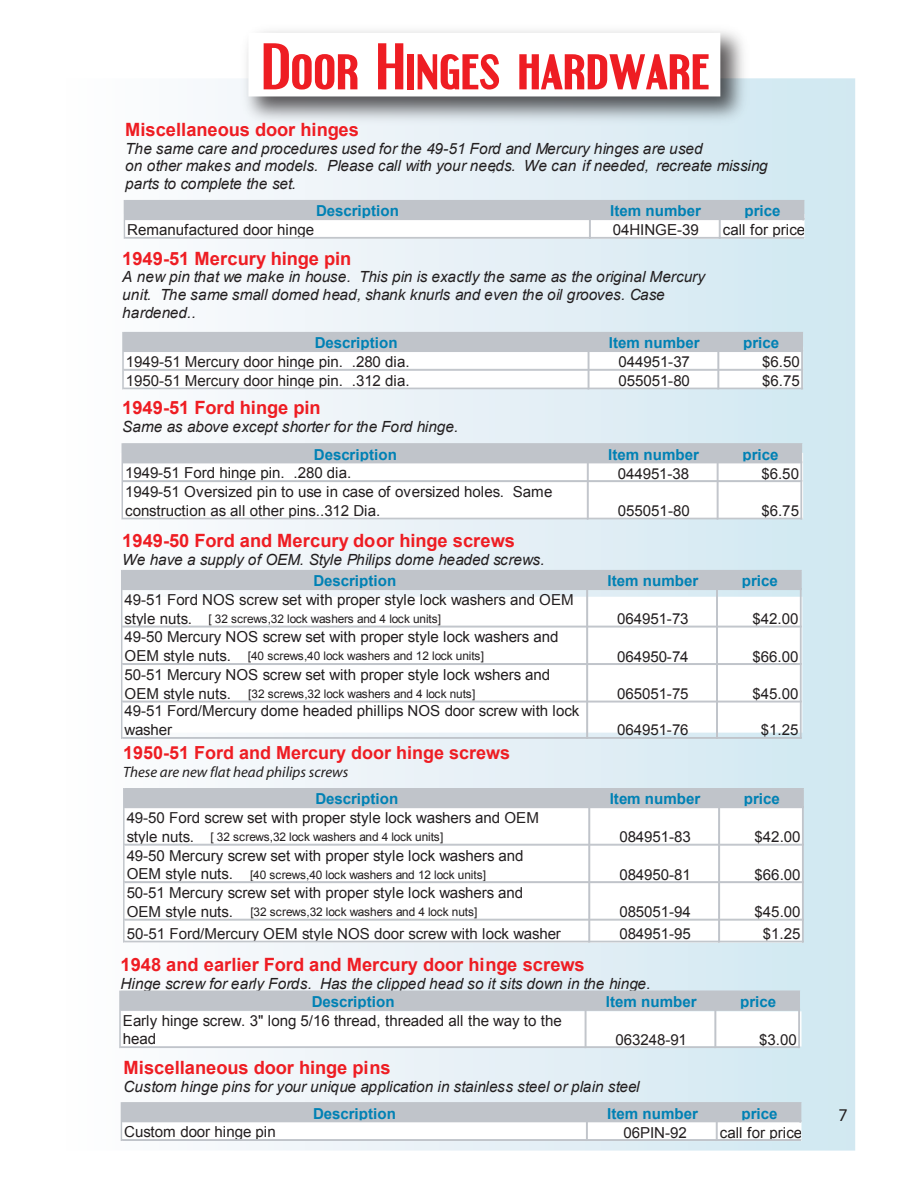
<style>
.page{position:relative;width:918px;height:1188px;background:#fff}
.page>*{position:absolute;margin:0;border:0;box-sizing:border-box;transform-origin:0 0}
.t1{font:700 54.9px "Engebrechtre";color:#ee1d23}
.t2{font:700 18.3px "Arial";color:#ee1d23}
.t3{font:700 18px "Arial";color:#ee1d23}
.t4{font:18px "Myriad";color:#231f20}
.t5{font:italic 15.45px/17.5px "Arial";letter-spacing:.015em;color:#231f20}
.t6{font:15.15px/18.8px "Arial";letter-spacing:-.01em;color:#231f20}
.t7{font:700 15.15px "Arial";color:#0081b4}
.t8{font:italic 15px "Myriad";color:#231f20}
.t9{font:11.85px "Arial";letter-spacing:-.01em;color:#231f20}
.s1{font-size:15.15px}
</style>
<div class="page">
<div style="left:62px;top:78px;width:793px;height:1073px;background:linear-gradient(to right,#fffdfe,#d0e7f1)"></div>
<img style="left:236px;top:30px;width:519px;height:101px">
<div style="left:248px;top:33px;width:472px;height:63px;background:#fff"></div>
<svg style="left:121px;top:1102px;width:681px;height:39px"></svg>
<hr style="left:122px;top:1140px;width:679px;height:1px;background:#c0c4ca">
<svg style="left:124px;top:200px;width:681px;height:39px"></svg>
<hr style="left:125px;top:237px;width:679px;height:2px;background:#c0c4ca">
<svg style="left:122px;top:332px;width:681px;height:58px"></svg>
<hr style="left:124px;top:388px;width:679px;height:2px;background:#c0c4ca">
<svg style="left:122px;top:443px;width:680px;height:77px"></svg>
<hr style="left:123px;top:518px;width:679px;height:2px;background:#c0c4ca">
<svg style="left:119px;top:991px;width:681px;height:57px"></svg>
<hr style="left:121px;top:1047px;width:679px;height:1px;background:#c0c4ca">
<svg style="left:123px;top:788px;width:681px;height:155px"></svg>
<hr style="left:125px;top:941px;width:679px;height:2px;background:#c0c4ca">
<svg style="left:121px;top:570px;width:681px;height:169px"></svg>
<hr style="left:122px;top:737px;width:680px;height:2px;background:#c0c4ca">
<h1 class="t1" style="left:262px;top:32px;width:449px">Door Hinges hardware</h1>
<p class="t2" style="left:125px;top:118px;width:236px">Miscellaneous door hinges</p>
<p class="t5" style="left:125px;top:140px;width:644px">The same care and procedures used for the 49-51 Ford and Mercury hinges are used<br>on other makes and models. Please call with your nee,ds. We can if needed, recreate missing parts to complete the set.</p>
<p class="t7" style="left:316px;top:201px;width:84px">Description</p>
<p class="t7" style="left:610px;top:201px;width:92px">Item number</p>
<p class="t7" style="left:744px;top:201px;width:38px">price</p>
<p class="t6" style="left:127px;top:220px;width:188px">Remanufactured door hinge</p>
<p class="t6" style="left:613px;top:221px;width:88px">04HINGE-39</p>
<p class="t6" style="left:723px;top:221px;width:84px">call for price</p>
<p class="t2" style="left:122px;top:246px;width:231px">1949-51 Mercury hinge pin</p>
<p class="t5" style="left:122px;top:268px;width:584px">A new pin that we make in house. This pin is exactly the same as the original Mercury unit. The same small domed head, shank knurls and even the oil grooves. Case hardened..</p>
<p class="t7" style="left:315px;top:333px;width:84px">Description</p>
<p class="t7" style="left:609px;top:333px;width:92px">Item number</p>
<p class="t7" style="left:743px;top:333px;width:38px">price</p>
<p class="t6" style="left:126px;top:352px;width:285px">1949-51 Mercury door hinge pin. .280 dia.</p>
<p class="t6" style="left:619px;top:353px;width:73px">044951-37</p>
<p class="t6" style="left:762px;top:353px;width:39px">$6.50</p>
<p class="t6" style="left:126px;top:371px;width:285px">1950-51 Mercury door hinge pin. .312 dia.</p>
<p class="t6" style="left:619px;top:371px;width:73px">055051-80</p>
<p class="t6" style="left:762px;top:371px;width:39px">$6.75</p>
<p class="t2" style="left:122px;top:396px;width:200px">1949-51 Ford hinge pin</p>
<p class="t5" style="left:122px;top:418px;width:338px">Same as above except shorter for the Ford hinge.</p>
<p class="t7" style="left:314px;top:444px;width:84px">Description</p>
<p class="t7" style="left:608px;top:444px;width:92px">Item number</p>
<p class="t7" style="left:742px;top:444px;width:38px">price</p>
<p class="t6" style="left:125px;top:464px;width:228px">1949-51 Ford hinge pin. .280 dia.</p>
<p class="t6" style="left:618px;top:464px;width:73px">044951-38</p>
<p class="t6" style="left:761px;top:464px;width:39px">$6.50</p>
<p class="t6" style="left:125px;top:482px;width:429px">1949-51 Oversized pin to use in case of oversized holes. Same construction as all other pins..312 Dia.</p>
<p class="t6" style="left:618px;top:502px;width:73px">055051-80</p>
<p class="t6" style="left:761px;top:502px;width:39px">$6.75</p>
<p class="t2" style="left:122px;top:529px;width:394px">1949-50 Ford and Mercury door hinge screws</p>
<p class="t5" style="left:122px;top:551px;width:424px">We have a supply of OEM. Style Philips dome headed screws.</p>
<p class="t7" style="left:313px;top:571px;width:84px">Description</p>
<p class="t7" style="left:608px;top:571px;width:92px">Item number</p>
<p class="t7" style="left:742px;top:571px;width:38px">price</p>
<p class="t6" style="left:125px;top:590px;width:451px">49-51 Ford NOS screw set with proper style lock washers and OEM</p>
<p class="t9" style="left:125px;top:611px;width:318px"><span class="s1">style nuts.</span> [ 32 screws,32 lock washers and 4 lock units]</p>
<p class="t6" style="left:617px;top:610px;width:73px">064951-73</p>
<p class="t6" style="left:753px;top:610px;width:48px">$42.00</p>
<p class="t6" style="left:125px;top:628px;width:435px">49-50 Mercury NOS screw set with proper style lock washers and</p>
<p class="t9" style="left:125px;top:649px;width:361px"><span class="s1">OEM style nuts.</span> [40 screws,40 lock washers and 12 lock units]</p>
<p class="t6" style="left:617px;top:647px;width:73px">064950-74</p>
<p class="t6" style="left:753px;top:647px;width:48px">$66.00</p>
<p class="t6" style="left:125px;top:665px;width:427px">50-51 Mercury NOS screw set with proper style lock wshers and</p>
<p class="t9" style="left:125px;top:686px;width:352px"><span class="s1">OEM style nuts.</span> [32 screws,32 lock washers and 4 lock nuts]</p>
<p class="t6" style="left:617px;top:684px;width:73px">065051-75</p>
<p class="t6" style="left:753px;top:684px;width:48px">$45.00</p>
<p class="t6" style="left:125px;top:702px;width:456px">49-51 Ford/Mercury dome headed phillips NOS door screw with lock washer</p>
<p class="t6" style="left:617px;top:721px;width:73px">064951-76</p>
<p class="t6" style="left:761px;top:721px;width:39px">$1.25</p>
<p class="t3" style="left:123px;top:741px;width:389px">1950-51 Ford and Mercury door hinge screws</p>
<p class="t8" style="left:123px;top:765px;width:227px">These are new flat head philips screws</p>
<p class="t7" style="left:315px;top:789px;width:84px">Description</p>
<p class="t7" style="left:610px;top:789px;width:92px">Item number</p>
<p class="t7" style="left:744px;top:789px;width:38px">price</p>
<p class="t6" style="left:127px;top:809px;width:414px">49-50 Ford screw set with proper style lock washers and OEM</p>
<p class="t9" style="left:127px;top:829px;width:318px"><span class="s1">style nuts.</span> [ 32 screws,32 lock washers and 4 lock units]</p>
<p class="t6" style="left:619px;top:828px;width:73px">084951-83</p>
<p class="t6" style="left:755px;top:828px;width:48px">$42.00</p>
<p class="t6" style="left:127px;top:846px;width:398px">49-50 Mercury screw set with proper style lock washers and</p>
<p class="t9" style="left:127px;top:867px;width:361px"><span class="s1">OEM style nuts.</span> [40 screws,40 lock washers and 12 lock units]</p>
<p class="t6" style="left:619px;top:865px;width:73px">084950-81</p>
<p class="t6" style="left:755px;top:865px;width:48px">$66.00</p>
<p class="t6" style="left:127px;top:883px;width:398px">50-51 Mercury screw set with proper style lock washers and</p>
<p class="t9" style="left:127px;top:904px;width:352px"><span class="s1">OEM style nuts.</span> [32 screws,32 lock washers and 4 lock nuts]</p>
<p class="t6" style="left:619px;top:903px;width:73px">085051-94</p>
<p class="t6" style="left:755px;top:903px;width:48px">$45.00</p>
<p class="t6" style="left:127px;top:924px;width:436px">50-51 Ford/Mercury OEM style NOS door screw with lock washer</p>
<p class="t6" style="left:619px;top:925px;width:73px">084951-95</p>
<p class="t6" style="left:763px;top:925px;width:39px">$1.25</p>
<p class="t2" style="left:121px;top:953px;width:466px">1948 and earlier Ford and Mercury door hinge screws</p>
<p class="t5" style="left:121px;top:975px;width:532px">Hinge screw for early Fords. Has the clipped head so it sits down in the hinge.</p>
<p class="t7" style="left:312px;top:992px;width:84px">Description</p>
<p class="t7" style="left:606px;top:992px;width:92px">Item number</p>
<p class="t7" style="left:740px;top:992px;width:38px">price</p>
<p class="t6" style="left:123px;top:1011px;width:440px">Early hinge screw. 3" long 5/16 thread, threaded all the way to the head</p>
<p class="t6" style="left:616px;top:1030px;width:73px">063248-91</p>
<p class="t6" style="left:759px;top:1030px;width:39px">$3.00</p>
<p class="t2" style="left:124px;top:1056px;width:268px">Miscellaneous door hinge pins</p>
<p class="t5" style="left:124px;top:1078px;width:518px">Custom hinge pins for your unique application in stainless steel or plain steel</p>
<p class="t7" style="left:313px;top:1103px;width:84px">Description</p>
<p class="t7" style="left:607px;top:1103px;width:92px">Item number</p>
<p class="t7" style="left:741px;top:1103px;width:38px">price</p>
<p class="t6" style="left:124px;top:1123px;width:153px">Custom door hinge pin</p>
<p class="t6" style="left:623px;top:1123px;width:65px">06PIN-92</p>
<p class="t6" style="left:720px;top:1123px;width:84px">call for price</p>
<p class="t4" style="left:838px;top:1106px;width:11px">7</p>
</div>
